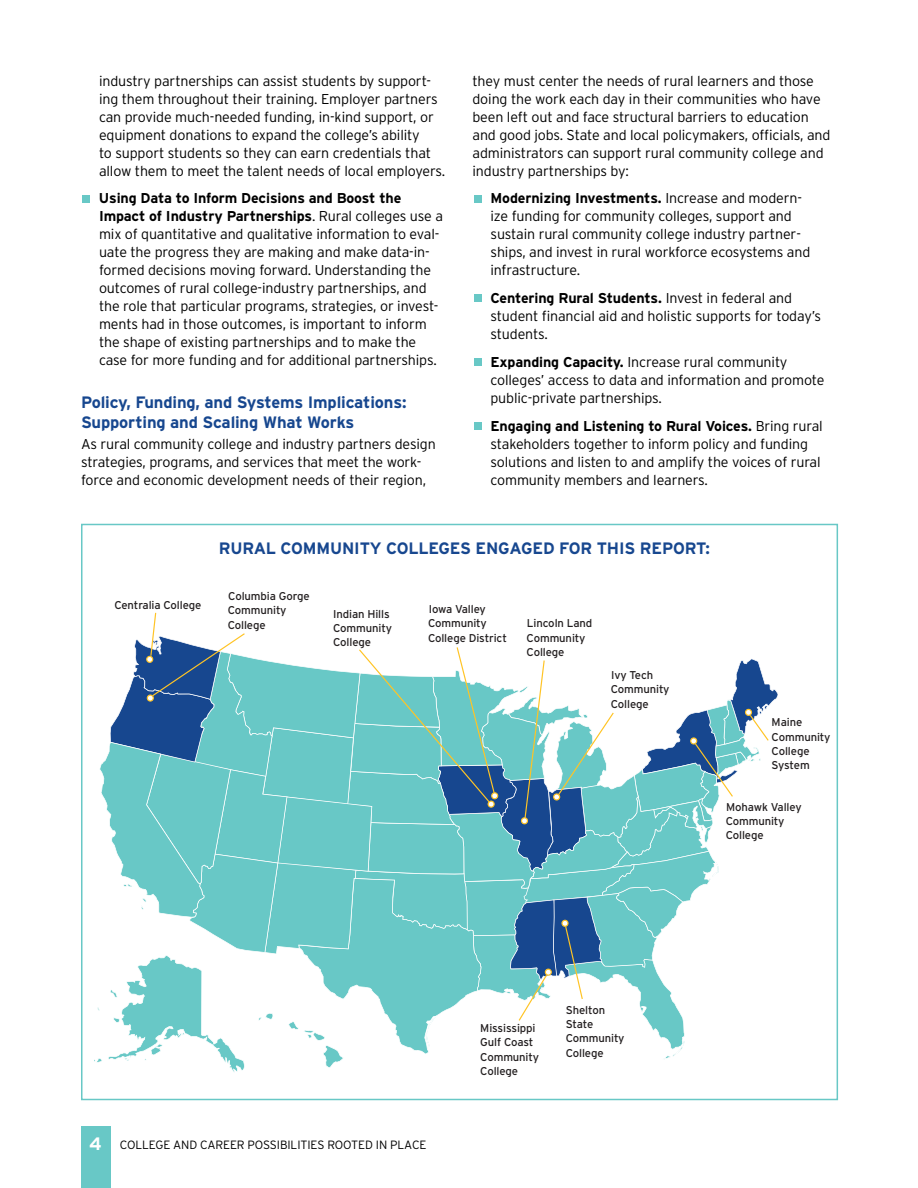
<style>
.page{position:relative;width:918px;height:1188px;background:#fff}
.page>*{position:absolute;margin:0;border:0;box-sizing:border-box;transform-origin:0 0}
.Boxed_heading{font:700 16.5px/19.5px "Interstate";letter-spacing:-.01em;color:#17478f}
.Text_bulleted{font:300 14.25px/18px "Interstate";letter-spacing:-.01em;color:#000}
.text{font:300 14.25px/18px "Interstate";letter-spacing:-.01em;color:#000}
.t1{font:300 12px "Interstate";letter-spacing:-.01em;color:#000}
.t2{font:11.25px/14.2px "Interstate";letter-spacing:-.01em;color:#231f20}
.s1{font-weight:700}
.s2{font-weight:700;font-size:18px;color:#fff}
</style>
<div class="page">
<div style="left:81px;top:1127px;width:29px;height:61px;background:#68c8c6"></div>
<div style="left:82px;top:195px;width:8px;height:8px;background:#68c8c6"></div>
<div style="left:474px;top:195px;width:8px;height:8px;background:#68c8c6"></div>
<div style="left:474px;top:294px;width:8px;height:8px;background:#68c8c6"></div>
<div style="left:474px;top:358px;width:8px;height:8px;background:#68c8c6"></div>
<div style="left:474px;top:422px;width:8px;height:8px;background:#68c8c6"></div>
<svg style="left:97px;top:612px;width:681px;height:460px"></svg>
<p class="Text_bulleted" style="left:99px;top:72px;width:348px">industry partnerships can assist students by support&shy;ing them throughout their training. Employer partners can provide much-needed funding, in-kind support, or equipment donations to expand the college’s ability<br>to support students so they can earn credentials that allow them to meet the talent needs of local employers.</p>
<p class="Text_bulleted" style="left:99px;top:189px;width:346px"><span class="s1">Using Data to Inform Decisions and Boost the Impact of Industry Partnerships</span>. Rural colleges use a mix of quantitative and qualitative information to eval&shy;uate the progress they are making and make data-in&shy;formed decisions moving forward. Understanding the outcomes of rural college-industry partnerships, and the role that particular programs, strategies, or invest&shy;ments had in those outcomes, is important to inform the shape of existing partnerships and to make the case for more funding and for additional partnerships.</p>
<h2 class="Boxed_heading" style="left:81px;top:392px;width:327px">Policy, Funding, and Systems Implications:<br>Supporting and Scaling What Works</h2>
<p class="text" style="left:81px;top:435px;width:356px">As rural community college and industry partners design strategies, programs, and services that meet the work&shy;force and economic development needs of their region,</p>
<p class="text" style="left:472px;top:72px;width:359px">they must center the needs of rural learners and those doing the work each day in their communities who have been left out and face structural barriers to education and good jobs. State and local policymakers, officials, and administrators can support rural community college and industry partnerships by:</p>
<p class="Text_bulleted" style="left:490px;top:189px;width:321px"><span class="s1">Modernizing Investments.</span> Increase and modern&shy;ize funding for community colleges, support and sustain rural community college industry partner&shy;ships, and invest in rural workforce ecosystems and infrastructure.</p>
<p class="Text_bulleted" style="left:490px;top:289px;width:332px"><span class="s1">Centering Rural Students.</span> Invest in federal and student financial aid and holistic supports for today’s students.</p>
<p class="Text_bulleted" style="left:490px;top:353px;width:335px"><span class="s1">Expanding Capacity.</span> Increase rural community colleges’ access to data and information and promote public-private partnerships.</p>
<p class="Text_bulleted" style="left:490px;top:416px;width:334px"><span class="s1">Engaging and Listening to Rural Voices.</span> Bring rural stakeholders together to inform policy and funding solutions and listen to and amplify the voices of rural community members and learners.</p>
<p class="Boxed_heading" style="left:219px;top:539px;width:493px">RURAL COMMUNITY COLLEGES ENGAGED FOR THIS REPORT:</p>
<p class="t2" style="left:114px;top:597px;width:89px">Centralia College</p>
<p class="t2" style="left:228px;top:589px;width:83px">Columbia Gorge<br>Community<br>College</p>
<p class="t2" style="left:333px;top:606px;width:60px">Indian Hills<br>Community<br>College</p>
<p class="t2" style="left:428px;top:602px;width:80px">Iowa Valley<br>Community<br>College District</p>
<p class="t2" style="left:527px;top:616px;width:67px">Lincoln Land<br>Community<br>College</p>
<p class="t2" style="left:611px;top:668px;width:60px">Ivy Tech<br>Community<br>College</p>
<p class="t2" style="left:772px;top:715px;width:60px">Maine<br>Community<br>College<br>System</p>
<p class="t2" style="left:726px;top:799px;width:78px">Mohawk Valley<br>Community<br>College</p>
<p class="t1" style="left:89px;top:1138px;width:339px"><span class="s2">4</span> COLLEGE AND CAREER POSSIBILITIES ROOTED IN PLACE</p>
<p class="t2" style="left:480px;top:1021px;width:60px">Mississippi<br>Gulf Coast<br>Community<br>College</p>
<p class="t2" style="left:566px;top:1003px;width:60px">Shelton<br>State<br>Community<br>College</p>
</div>
